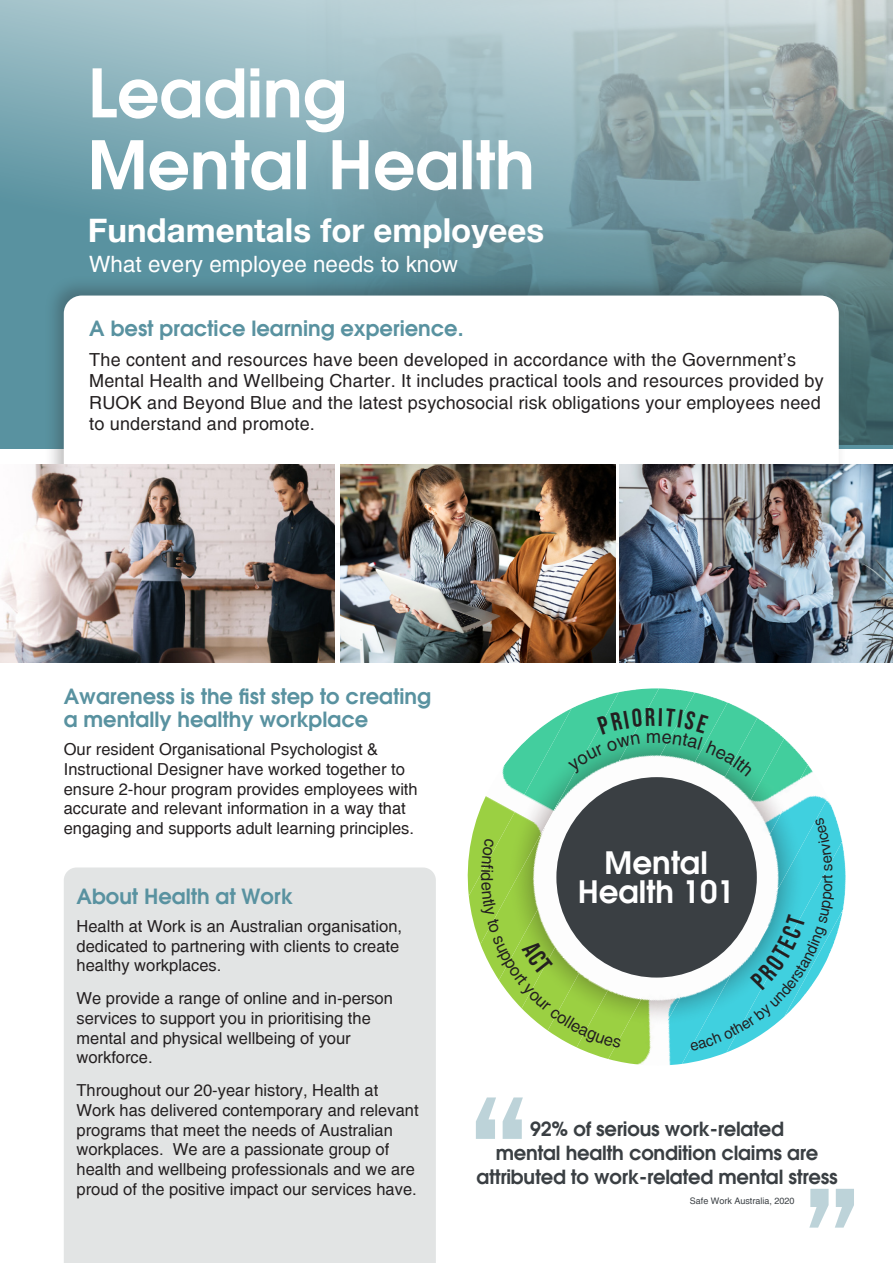
<style>
.page{position:relative;width:893px;height:1263px;background:#fff}
.page>*{position:absolute;margin:0;border:0;box-sizing:border-box;transform-origin:0 0}
.BASIC_H1{font:600 66.3px "Avant Garde";color:#fff}
.BASIC_H1-2{font:700 33px "Helvetica Neue";color:#fff}
._15_Content_gray_C_B{font:600 30.9px/29.1px "Avant Garde";color:#fff;text-align:center}
.BASIC_H1-3{font:22.5px "Helvetica";color:#fff}
.BASIC_INTRO{font:600 21px/22.5px "Avant Garde";color:#5992a0}
.BASIC_INTRO-2{font:600 19.5px/24px "Avant Garde";letter-spacing:-.01em;color:#3a3f43;text-align:center}
.BASIC_INTRO-3{font:18px/21.6px "Helvetica";letter-spacing:.01em;color:#231f20}
.Basic_Body_Copy{font:16.5px/19.8px "Helvetica";color:#231f20}
._15_Content_gray_C_B-2{font:16.5px "Helvetica";color:#231f20}
.BASIC_DOT_POINTS_01{font:9px "Helvetica";color:#3a3f43}
</style>
<div class="page">
<svg style="left:0;top:0;width:893px;height:449px;background:#7aa8b3"></svg>
<img style="left:305px;top:0;width:588px;height:444px">
<div style="left:64px;top:867px;width:372px;height:396px;background:#e2e4e4"></div>
<div style="left:43px;top:275px;width:804px;height:276px;background:#231f20;opacity:.3"></div>
<div style="left:64px;top:296px;width:775px;height:247px;background:#fff;border-radius:18px"></div>
<img style="left:469px;top:810px;width:11px;height:133px">
<img style="left:480px;top:796px;width:19px;height:150px">
<img style="left:499px;top:688px;width:193px;height:194px">
<img style="left:522px;top:692px;width:204px;height:190px">
<img style="left:548px;top:702px;width:209px;height:180px">
<img style="left:577px;top:718px;width:207px;height:341px">
<img style="left:608px;top:738px;width:200px;height:327px">
<img style="left:643px;top:765px;width:181px;height:300px">
<img style="left:682px;top:798px;width:160px;height:266px">
<img style="left:726px;top:841px;width:120px;height:211px">
<img style="left:835px;top:910px;width:8px;height:106px">
<div style="left:556px;top:777px;width:201px;height:200px;background:#3a3f43;border-radius:50%"></div>
<svg style="left:476px;top:1097px;width:47px;height:42px"></svg>
<svg style="left:809px;top:1189px;width:45px;height:38px"></svg>
<img style="left:620px;top:464px;width:273px;height:198px">
<img style="left:0;top:464px;width:334px;height:198px">
<img style="left:340px;top:464px;width:276px;height:198px">
<svg style="left:481px;top:838px;width:13px;height:34px"></svg>
<svg style="left:690px;top:817px;width:145px;height:234px"></svg>
<svg style="left:568px;top:708px;width:186px;height:69px"></svg>
<svg style="left:481px;top:882px;width:140px;height:166px"></svg>
<p class="BASIC_H1" style="left:88px;top:48px;width:260px">Leading</p>
<p class="BASIC_H1" style="left:88px;top:120px;width:448px">Mental Health</p>
<p class="BASIC_H1-2" style="left:88px;top:209px;width:458px">Fundamentals for employees</p>
<p class="BASIC_H1-3" style="left:89px;top:251px;width:370px">What every employee needs to know</p>
<p class="BASIC_INTRO" style="left:89px;top:316px;width:376px">A best practice learning experience.</p>
<p class="BASIC_INTRO-3" style="left:89px;top:348px;width:736px">The content and resources have been developed in accordance with the Government’s Mental Health and Wellbeing Charter. It includes practical tools and resources provided by RUOK and Beyond Blue and the latest psychosocial risk obligations your employees need to understand and promote.</p>
<p class="BASIC_INTRO" style="left:64px;top:685px;width:369px">Awareness is the fist step to creating a mentally healthy workplace</p>
<p class="Basic_Body_Copy" style="left:64px;top:739px;width:355px">Our resident Organisational Psychologist &amp; Instructional Designer have worked together to ensure 2-hour program provides employees with accurate and relevant information in a way that engaging and supports adult learning principles.</p>
<p class="BASIC_INTRO" style="left:77px;top:884px;width:218px">About Health at Work</p>
<p class="Basic_Body_Copy" style="left:77px;top:916px;width:327px">Health at Work is an Australian organisation, dedicated to partnering with clients to create healthy workplaces.</p>
<p class="Basic_Body_Copy" style="left:77px;top:988px;width:318px">We provide a range of online and in-person services to support you in prioritising the mental and physical wellbeing of your workforce.</p>
<p class="Basic_Body_Copy" style="left:77px;top:1080px;width:344px">Throughout our 20-year history, Health at Work has delivered contemporary and relevant programs that meet the needs of Australian workplaces. We are a passionate group of health and wellbeing professionals and we are proud of the positive impact our services have.</p>
<p class="_15_Content_gray_C_B-2" style="left:497px;top:872px;width:11px;rotate:90deg">d</p>
<p class="_15_Content_gray_C_B" style="left:578px;top:848px;width:158px">Mental<br>Health 101</p>
<p class="BASIC_INTRO-2" style="left:476px;top:1117px;width:363px">92% of serious work-related<br>mental health condition claims are attributed to work-related mental stress</p>
<p class="BASIC_DOT_POINTS_01" style="left:690px;top:1195px;width:106px">Safe Work Australia, 2020</p>
</div>
